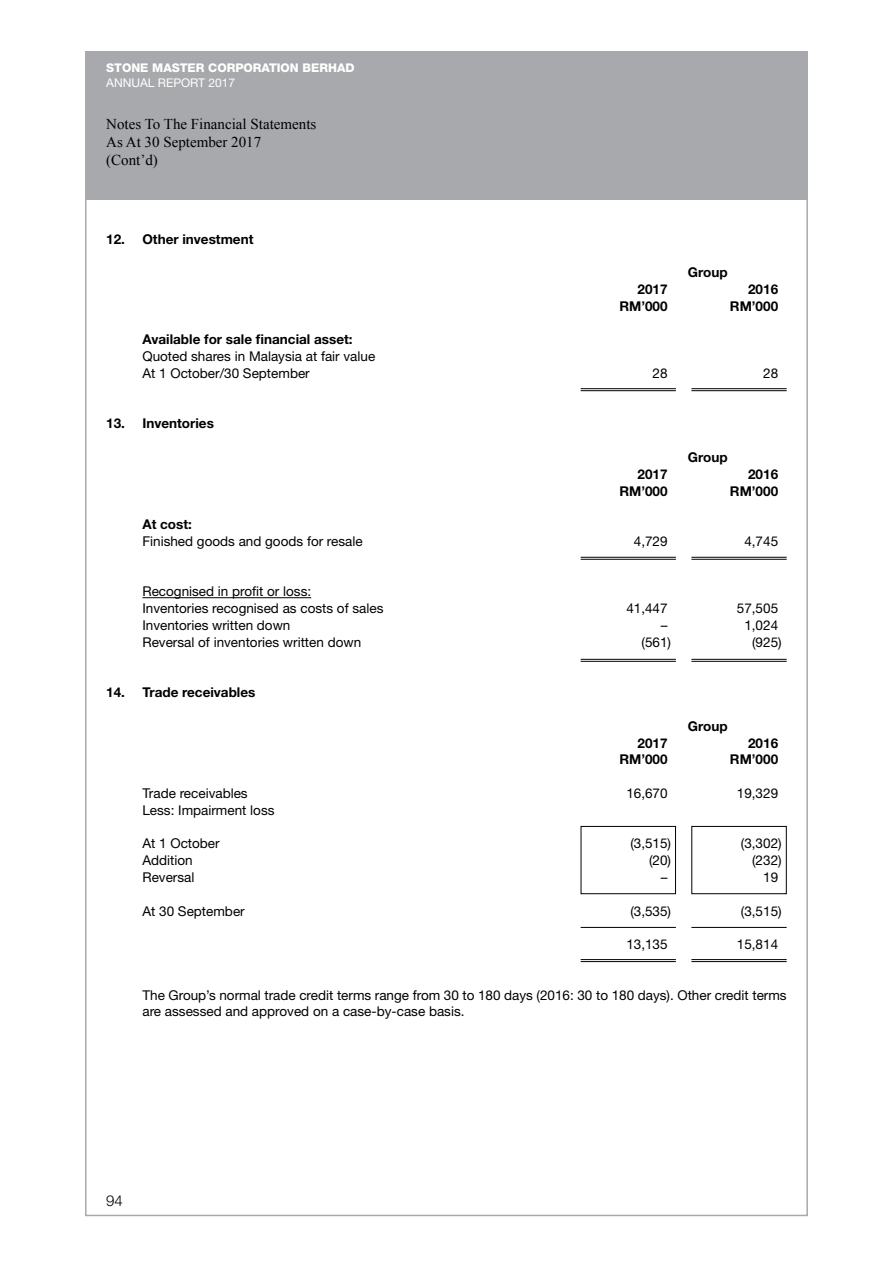
<style>
.page{position:relative;width:893px;height:1263px;background:#fff}
.page>*{position:absolute;margin:0;border:0;box-sizing:border-box;transform-origin:0 0}
.t1{font:15px/18px "Times New Roman";color:#000}
.t2{font:300 15px "Helvetica Neue LT Std";color:#000}
.t3{font:13.5px/16.8px "Helvetica Neue LT Std";color:#000}
.t4{font:700 13.5px "Helvetica Neue LT Std";color:#000}
.t5{font:800 12px "Helvetica Neue LT Std";color:#fff}
.t6{font:12px "Helvetica Neue LT Std";color:#fff}
</style>
<div class="page">
<div style="left:85px;top:51px;width:723px;height:149px;background:#a7a9ac"></div>
<hr style="left:142px;top:597px;width:169px;height:1px;background:#000">
<div style="left:691px;top:826px;width:96px;height:68px;border:1px solid #000"></div>
<div style="left:581px;top:826px;width:95px;height:68px;border:1px solid #000"></div>
<hr style="left:691px;top:388px;width:96px;height:1px;background:#000">
<hr style="left:691px;top:390px;width:96px;height:1px;background:#000">
<hr style="left:691px;top:557px;width:96px;height:1px;background:#000">
<hr style="left:691px;top:559px;width:96px;height:1px;background:#000">
<hr style="left:691px;top:659px;width:96px;height:1px;background:#000">
<hr style="left:691px;top:661px;width:96px;height:1px;background:#000">
<hr style="left:581px;top:388px;width:95px;height:1px;background:#000">
<hr style="left:581px;top:390px;width:95px;height:1px;background:#000">
<hr style="left:581px;top:557px;width:95px;height:1px;background:#000">
<hr style="left:581px;top:559px;width:95px;height:1px;background:#000">
<hr style="left:581px;top:659px;width:95px;height:1px;background:#000">
<hr style="left:581px;top:661px;width:95px;height:1px;background:#000">
<hr style="left:691px;top:927px;width:96px;height:1px;background:#000">
<hr style="left:691px;top:959px;width:96px;height:1px;background:#000">
<hr style="left:691px;top:961px;width:96px;height:1px;background:#000">
<hr style="left:581px;top:927px;width:95px;height:1px;background:#000">
<hr style="left:581px;top:959px;width:95px;height:1px;background:#000">
<hr style="left:581px;top:961px;width:95px;height:1px;background:#000">
<p class="t5" style="left:106px;top:61px;width:250px">STONE MASTER CORPORATION BERHAD</p>
<p class="t6" style="left:106px;top:75px;width:130px">ANNUAL REPORT 2017</p>
<p class="t1" style="left:106px;top:115px;width:212px">Notes To The Financial Statements<br>As At 30 September 2017 (Cont’d)</p>
<p class="t4" style="left:106px;top:230px;width:149px">12. Other investment</p>
<p class="t4" style="left:142px;top:331px;width:212px">Available for sale financial asset:</p>
<p class="t3" style="left:142px;top:348px;width:234px">Quoted shares in Malaysia at fair value<br>At 1 October/30 September</p>
<p class="t4" style="left:106px;top:415px;width:109px">13. Inventories</p>
<p class="t4" style="left:688px;top:264px;width:41px">Group</p>
<p class="t4" style="left:638px;top:281px;width:32px">2017</p>
<p class="t4" style="left:748px;top:281px;width:32px">2016</p>
<p class="t4" style="left:619px;top:298px;width:50px">RM’000</p>
<p class="t4" style="left:730px;top:298px;width:50px">RM’000</p>
<p class="t3" style="left:653px;top:364px;width:17px">28</p>
<p class="t3" style="left:763px;top:364px;width:17px">28</p>
<p class="t4" style="left:688px;top:449px;width:41px">Group</p>
<p class="t4" style="left:638px;top:466px;width:32px">2017</p>
<p class="t4" style="left:748px;top:466px;width:32px">2016</p>
<p class="t4" style="left:619px;top:482px;width:50px">RM’000</p>
<p class="t4" style="left:730px;top:482px;width:50px">RM’000</p>
<p class="t4" style="left:142px;top:516px;width:51px">At cost:</p>
<p class="t3" style="left:142px;top:533px;width:222px">Finished goods and goods for resale</p>
<p class="t3" style="left:634px;top:533px;width:35px">4,729</p>
<p class="t3" style="left:744px;top:533px;width:35px">4,745</p>
<p class="t3" style="left:142px;top:583px;width:243px">Recognised in profit or loss:<br>Inventories recognised as costs of sales</p>
<p class="t3" style="left:626px;top:600px;width:43px">41,447</p>
<p class="t3" style="left:737px;top:600px;width:43px">57,505</p>
<p class="t3" style="left:142px;top:616px;width:149px">Inventories written down</p>
<p class="t3" style="left:661px;top:616px;width:8px">–</p>
<p class="t3" style="left:744px;top:616px;width:35px">1,024</p>
<p class="t3" style="left:142px;top:633px;width:220px">Reversal of inventories written down</p>
<p class="t3" style="left:642px;top:633px;width:31px">(561)</p>
<p class="t3" style="left:752px;top:633px;width:31px">(925)</p>
<p class="t4" style="left:106px;top:684px;width:151px">14. Trade receivables</p>
<p class="t4" style="left:688px;top:718px;width:41px">Group</p>
<p class="t4" style="left:638px;top:734px;width:32px">2017</p>
<p class="t4" style="left:748px;top:734px;width:32px">2016</p>
<p class="t4" style="left:619px;top:751px;width:50px">RM’000</p>
<p class="t4" style="left:730px;top:751px;width:50px">RM’000</p>
<p class="t3" style="left:142px;top:785px;width:107px">Trade receivables</p>
<p class="t3" style="left:626px;top:785px;width:43px">16,670</p>
<p class="t3" style="left:737px;top:785px;width:43px">19,329</p>
<p class="t3" style="left:142px;top:801px;width:134px">Less: Impairment loss</p>
<p class="t3" style="left:142px;top:835px;width:79px">At 1 October</p>
<p class="t3" style="left:630px;top:835px;width:42px">(3,515)</p>
<p class="t3" style="left:741px;top:835px;width:42px">(3,302)</p>
<p class="t3" style="left:142px;top:852px;width:52px">Addition</p>
<p class="t3" style="left:649px;top:852px;width:24px">(20)</p>
<p class="t3" style="left:752px;top:852px;width:31px">(232)</p>
<p class="t3" style="left:142px;top:868px;width:53px">Reversal</p>
<p class="t3" style="left:661px;top:868px;width:8px">–</p>
<p class="t3" style="left:763px;top:868px;width:17px">19</p>
<p class="t3" style="left:142px;top:902px;width:104px">At 30 September</p>
<p class="t3" style="left:630px;top:902px;width:42px">(3,535)</p>
<p class="t3" style="left:741px;top:902px;width:42px">(3,515)</p>
<p class="t3" style="left:626px;top:936px;width:43px">13,135</p>
<p class="t3" style="left:737px;top:936px;width:43px">15,814</p>
<p class="t3" style="left:142px;top:986px;width:646px">The Group’s normal trade credit terms range from 30 to 180 days (2016: 30 to 180 days). Other credit terms are assessed and approved on a case-by-case basis.</p>
<p class="t2" style="left:106px;top:1192px;width:18px">94</p>
</div>
